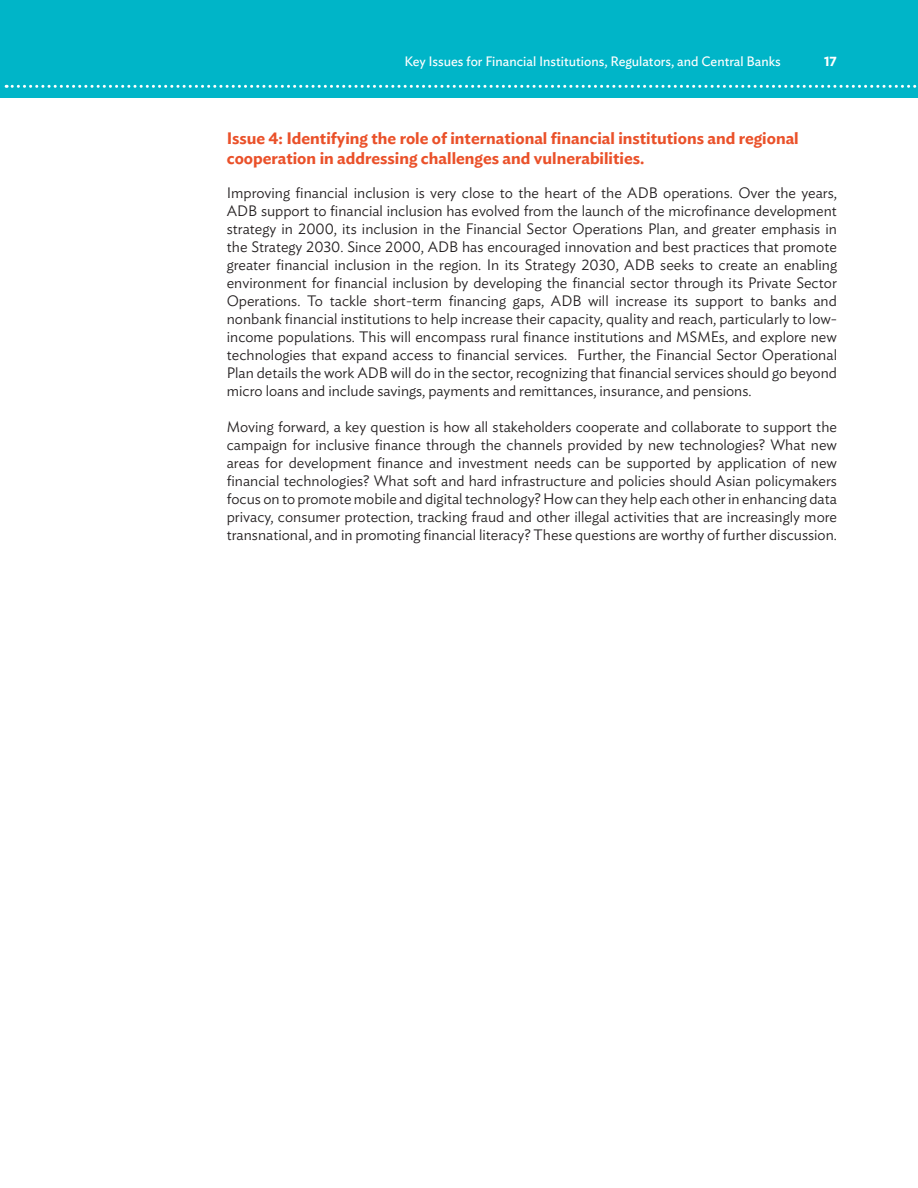
<style>
.page{position:relative;width:918px;height:1188px;background:#fff}
.page>*{position:absolute;margin:0;border:0;box-sizing:border-box;transform-origin:0 0}
.Facts{font:600 16.5px/19.8px "Ideal Sans";color:#ea512a}
.Body_text{font:300 15px/18px "Ideal Sans";color:#231f20;text-align:justify}
.t1{font:13.5px "Ideal Sans";color:#fff}
.t2{font:600 13.5px "Ideal Sans";color:#fff}
</style>
<div class="page">
<div style="left:0;top:0;width:918px;height:97px;background:#00b5c8"></div>
<svg style="left:6px;top:85px;width:911px;height:3px"></svg>
<p class="t1" style="left:404px;top:51px;width:378px">Key Issues for Financial Institutions, Regulators, and Central Banks</p>
<p class="t2" style="left:824px;top:51px;width:14px">17</p>
<p class="Facts" style="left:227px;top:127px;width:574px">Issue 4: Identifying the role of international financial institutions and regional cooperation in addressing challenges and vulnerabilities.</p>
<p class="Body_text" style="left:227px;top:182px;width:612px">Improving financial inclusion is very close to the heart of the ADB operations. Over the years, ADB support to financial inclusion has evolved from the launch of the microfinance development strategy in 2000, its inclusion in the Financial Sector Operations Plan, and greater emphasis in the Strategy 2030. Since 2000, ADB has encouraged innovation and best practices that promote greater financial inclusion in the region. In its Strategy 2030, ADB seeks to create an enabling environment for financial inclusion by developing the financial sector through its Private Sector Operations. To tackle short-term financing gaps, ADB will increase its support to banks and nonbank financial institutions to help increase their capacity, quality and reach, particularly to low&shy;income populations. This will encompass rural finance institutions and MSMEs, and explore new technologies that expand access to financial services. Further, the Financial Sector Operational Plan details the work ADB will do in the sector, recognizing that financial services should go beyond micro loans and include savings, payments and remittances, insurance, and pensions.</p>
<p class="Body_text" style="left:227px;top:416px;width:612px">Moving forward, a key question is how all stakeholders cooperate and collaborate to support the campaign for inclusive finance through the channels provided by new technologies? What new areas for development finance and investment needs can be supported by application of new financial technologies? What soft and hard infrastructure and policies should Asian policymakers focus on to promote mobile and digital technology? How can they help each other in enhancing data privacy, consumer protection, tracking fraud and other illegal activities that are increasingly more transnational, and in promoting financial literacy? These questions are worthy of further discussion.</p>
</div>
